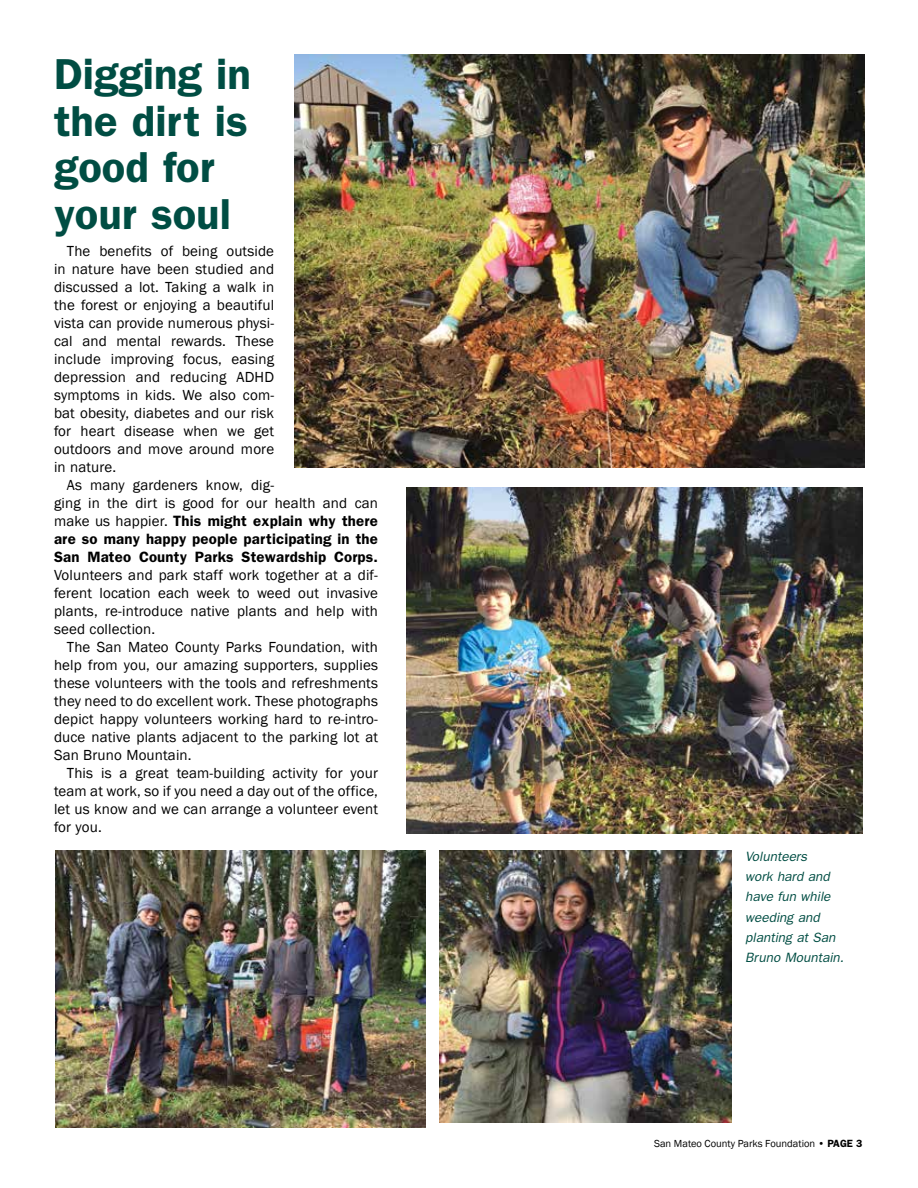
<style>
.page{position:relative;width:918px;height:1188px;background:#fff}
.page>*{position:absolute;margin:0;border:0;box-sizing:border-box;transform-origin:0 0}
.t1{font:600 43.5px/46.5px "Franklin Gothic";color:#004d43}
.t2{font:15px/18px "Franklin Gothic";letter-spacing:.01em;color:#000;text-align:justify}
.t3{font:600 15px/18px "Franklin Gothic";letter-spacing:.01em;color:#000}
.t4{font:italic 13.5px/20.2px "Franklin Gothic";color:#004d43}
.t5{font:10.5px "Franklin Gothic";color:#000}
.s1{font-weight:400}
.s2{font-weight:600}
</style>
<div class="page">
<img style="left:440px;top:850px;width:291px;height:273px">
<img style="left:294px;top:54px;width:570px;height:414px">
<img style="left:407px;top:487px;width:456px;height:346px">
<img style="left:56px;top:850px;width:369px;height:278px">
<h1 class="t1" style="left:54px;top:50px;width:199px">Digging in the dirt is good for your soul</h1>
<p class="t2" style="left:54px;top:242px;width:222px;text-indent:13px">The benefits of being outside in nature have been studied and discussed a lot. Taking a walk in the forest or enjoying a beautiful vista can provide numerous physi&shy;cal and mental rewards. These include improving focus, easing depression and reducing ADHD symptoms in kids. We also com&shy;bat obesity, diabetes and our risk for heart disease when we get outdoors and move around more in nature.</p>
<p class="t3" style="left:54px;top:475px;width:326px;text-indent:13px"><span class="s1">As many gardeners know, dig-<br>ging in the dirt is good for our health and can make us happier.</span> This might explain why there are so many happy people participating in the San Mateo County Parks Stewardship Corps.</p>
<p class="t2" style="left:54px;top:566px;width:326px">Volunteers and park staff work together at a dif&shy;ferent location each week to weed out invasive plants, re-introduce native plants and help with seed collection.</p>
<p class="t2" style="left:54px;top:638px;width:326px;text-indent:13px">The San Mateo County Parks Foundation, with help from you, our amazing supporters, supplies these volunteers with the tools and refreshments they need to do excellent work. These photographs depict happy volunteers working hard to re-intro&shy;duce native plants adjacent to the parking lot at San Bruno Mountain.</p>
<p class="t2" style="left:54px;top:764px;width:326px;text-indent:13px">This is a great team-building activity for your team at work, so if you need a day out of the office, let us know and we can arrange a volunteer event for you.</p>
<p class="t4" style="left:745px;top:846px;width:100px">Volunteers<br>work hard and have fun while weeding and planting at San<br>Bruno Mountain.</p>
<p class="t5" style="left:654px;top:1137px;width:210px">San Mateo County Parks Foundation • <span class="s2">PAGE 3</span></p>
</div>
